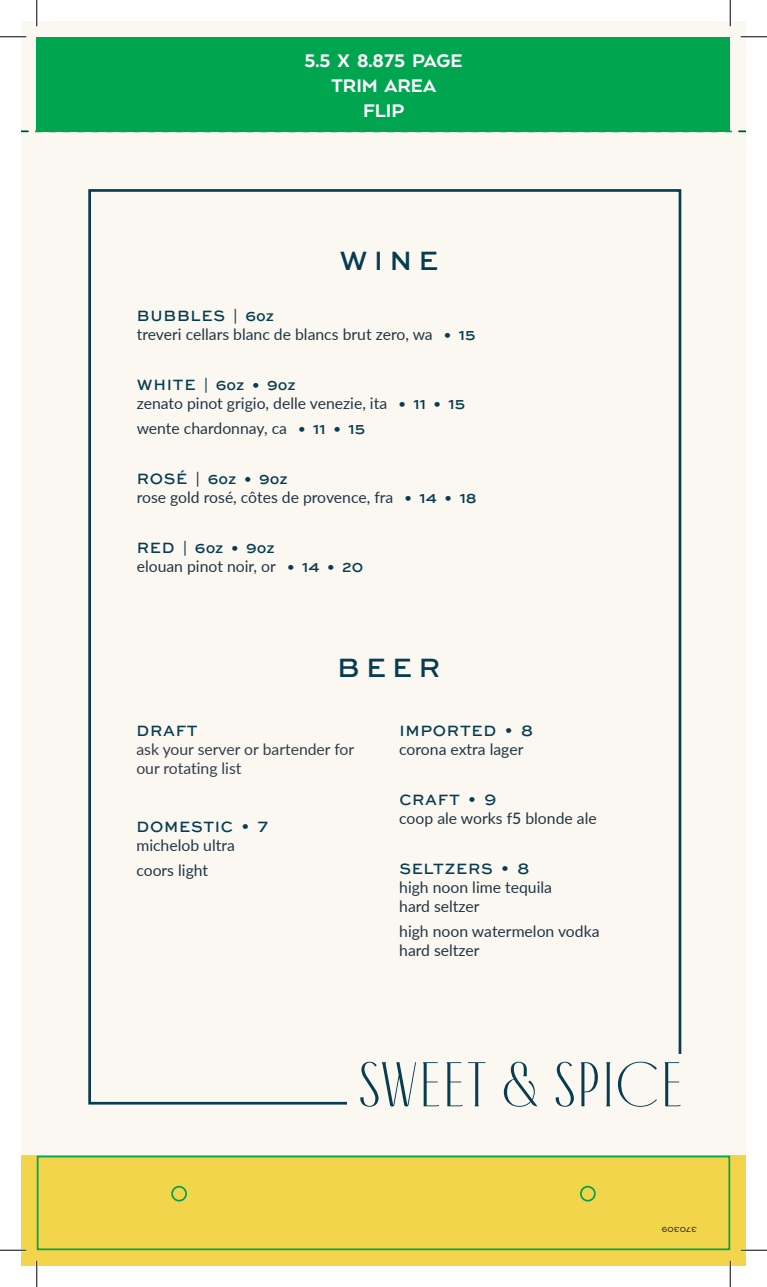
<style>
.page{position:relative;width:767px;height:1287px;background:#fff}
.page>*{position:absolute;margin:0;border:0;box-sizing:border-box;transform-origin:0 0}
.t1{font:63px "Antiga";letter-spacing:.05em;color:#083d51}
.SECTIONS{font:500 28px "Sweet Sans Pro";letter-spacing:.22em;color:#083d51}
.t2{font:800 21px "Arquitecta";color:#fff}
.WINE___BEER_ITEM{font:15.75px/19.2px "Lato";color:#223645}
.WINE_SUBHEADER{font:500 15.75px "Sweet Sans Pro";letter-spacing:.045em;color:#083d51}
.BEVERAGE_ITEM{font:500 15.75px "Sweet Sans Pro";letter-spacing:.045em;color:#083d51}
.WINE___BEER_ITEM-2{font:15.75px/19.2px "Lato";color:#323e48}
.CODE{font:8.75px "Sweet Sans Pro";color:#231f20}
.s1{font-family:"Lato";font-weight:400}
.s2{font-family:"Sweet Sans Pro";font-weight:500;color:#083d51}
.s3{font-weight:500}
</style>
<div class="page">
<div style="left:21px;top:21px;width:725px;height:1134px;background:#fbf8f1"></div>
<div style="left:21px;top:1155px;width:725px;height:110px;background:#f3d54c"></div>
<div style="left:37px;top:37px;width:693px;height:94px;background:#00a54f"></div>
<div style="left:37px;top:1155px;width:693px;height:95px;border:2px solid #00a54f"></div>
<div style="left:580px;top:1185px;width:15px;height:16px;border:2px solid #00a54f;border-radius:50%"></div>
<div style="left:171px;top:1185px;width:16px;height:16px;border:2px solid #00a54f;border-radius:50%"></div>
<svg style="left:21px;top:130px;width:725px;height:2px"></svg>
<hr style="left:0;top:36px;width:26px;height:2px;background:#fff">
<hr style="left:740px;top:36px;width:26px;height:2px;background:#fff">
<hr style="left:0;top:1248px;width:26px;height:3px;background:#fff">
<hr style="left:740px;top:1248px;width:26px;height:3px;background:#fff">
<hr style="left:36px;top:0;width:2px;height:26px;background:#fff">
<hr style="left:36px;top:1260px;width:2px;height:26px;background:#fff">
<hr style="left:729px;top:0;width:2px;height:26px;background:#fff">
<hr style="left:729px;top:1260px;width:2px;height:26px;background:#fff">
<svg style="left:0;top:36px;width:26px;height:1px"></svg>
<svg style="left:740px;top:36px;width:26px;height:1px"></svg>
<svg style="left:0;top:1249px;width:26px;height:1px"></svg>
<svg style="left:740px;top:1249px;width:26px;height:1px"></svg>
<svg style="left:36px;top:0;width:1px;height:26px"></svg>
<svg style="left:36px;top:1260px;width:1px;height:26px"></svg>
<svg style="left:729px;top:0;width:1px;height:26px"></svg>
<svg style="left:729px;top:1260px;width:1px;height:26px"></svg>
<p class="t2" style="left:304px;top:47px;width:159px">5.5 X 8.875 PAGE</p>
<p class="t2" style="left:331px;top:72px;width:106px">TRIM AREA</p>
<p class="t2" style="left:363px;top:98px;width:43px">FLIP</p>
<p class="SECTIONS" style="left:339px;top:240px;width:100px">WINE</p>
<p class="WINE_SUBHEADER" style="left:137px;top:304px;width:139px">BUBBLES <span class="s1">|</span> 6oz</p>
<p class="WINE___BEER_ITEM" style="left:137px;top:324px;width:340px">treveri cellars blanc de blancs brut zero, wa <span class="s2">• 15</span></p>
<p class="WINE_SUBHEADER" style="left:137px;top:373px;width:160px">WHITE <span class="s1">|</span> 6oz • 9oz</p>
<p class="WINE___BEER_ITEM" style="left:137px;top:393px;width:330px">zenato pinot grigio, delle venezie, ita <span class="s2">• 11 • 15</span></p>
<p class="WINE___BEER_ITEM" style="left:137px;top:418px;width:230px">wente chardonnay, ca <span class="s2">• 11 • 15</span></p>
<p class="WINE_SUBHEADER" style="left:137px;top:467px;width:152px">ROSÉ <span class="s1">|</span> 6oz • 9oz</p>
<p class="WINE___BEER_ITEM" style="left:137px;top:487px;width:341px">rose gold rosé, côtes de provence, fra <span class="s2">• 14 • 18</span></p>
<p class="WINE_SUBHEADER" style="left:137px;top:536px;width:139px">RED <span class="s1">|</span> 6oz • 9oz</p>
<p class="WINE___BEER_ITEM" style="left:137px;top:556px;width:228px">elouan pinot noir, or <span class="s2">• 14 • 20</span></p>
<p class="SECTIONS" style="left:337px;top:646px;width:105px">BEER</p>
<p class="BEVERAGE_ITEM" style="left:136px;top:718px;width:63px">DRAFT</p>
<p class="WINE___BEER_ITEM-2" style="left:136px;top:738px;width:219px">ask your server or bartender for our rotating list</p>
<p class="BEVERAGE_ITEM" style="left:136px;top:815px;width:133px">DOMESTIC • 7</p>
<p class="WINE___BEER_ITEM" style="left:136px;top:835px;width:100px">michelob ultra</p>
<p class="WINE___BEER_ITEM" style="left:136px;top:859px;width:73px">coors light</p>
<p class="BEVERAGE_ITEM" style="left:399px;top:718px;width:135px">IMPORTED • 8</p>
<p class="WINE___BEER_ITEM" style="left:399px;top:738px;width:126px">corona extra lager</p>
<p class="BEVERAGE_ITEM" style="left:399px;top:787px;width:99px">CRAFT • 9</p>
<p class="WINE___BEER_ITEM" style="left:399px;top:807px;width:199px">coop ale works f<span class="s3">5</span> blonde ale</p>
<p class="BEVERAGE_ITEM" style="left:399px;top:857px;width:132px">SELTZERS • 8</p>
<p class="WINE___BEER_ITEM" style="left:399px;top:877px;width:154px">high noon lime tequila hard seltzer</p>
<p class="WINE___BEER_ITEM" style="left:399px;top:920px;width:202px">high noon watermelon vodka hard seltzer</p>
<p class="t1" style="left:359px;top:1052px;width:324px">SWEET &amp; SPICE</p>
<p class="CODE" style="left:697px;top:1236px;width:37px;rotate:-180deg">370309</p>
</div>
